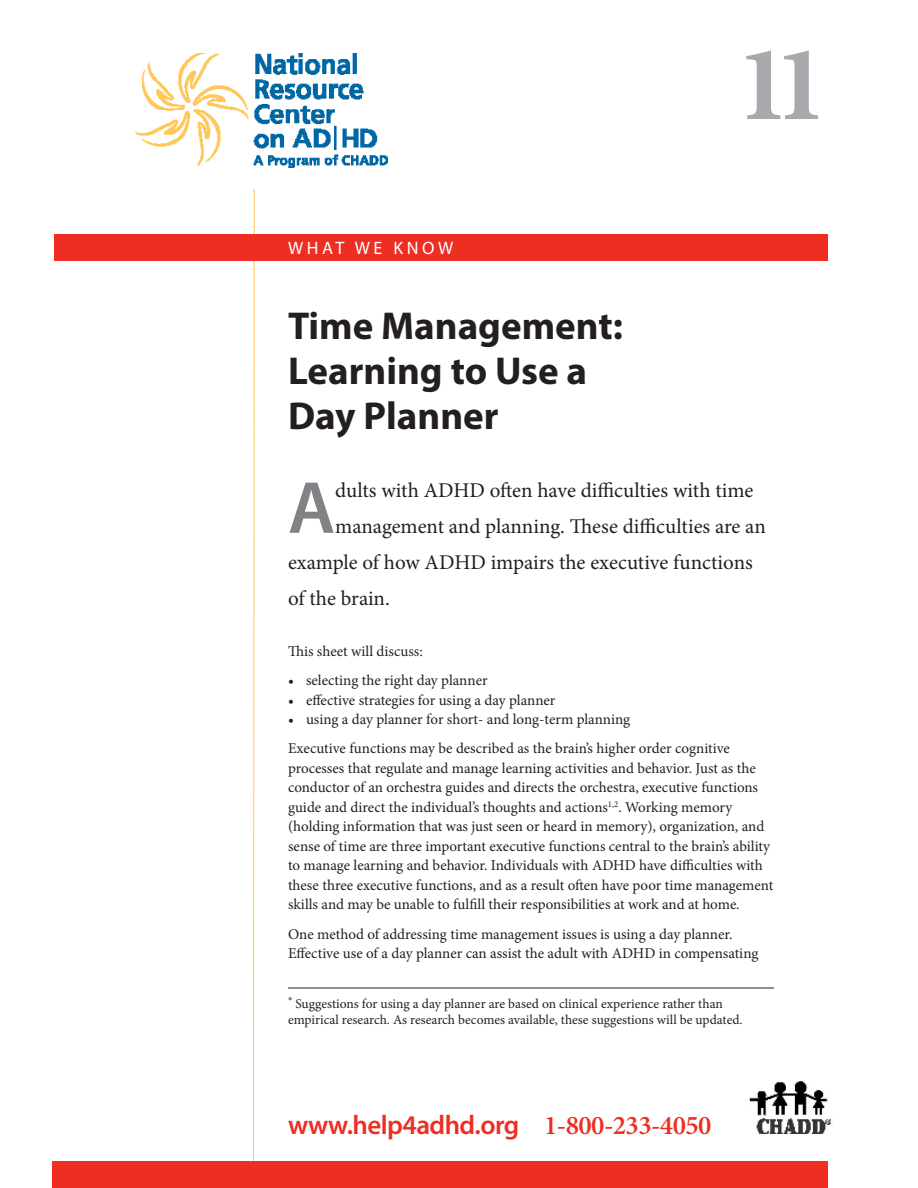
<style>
.page{position:relative;width:918px;height:1188px;background:#fff}
.page>*{position:absolute;margin:0;border:0;box-sizing:border-box;transform-origin:0 0}
.t1{font:700 108px "Minion Pro";color:#a8a9ad}
.WWK_Intro_paragraph{font:600 74.4px "Myriad Pro";color:#808285}
.WWK_main_head{font:700 39px/45px "Myriad Pro";color:#231f20}
.t2{font:600 27px "Myriad Pro";letter-spacing:-.02em;color:#ee2e22}
.WWK_Intro_paragraph-2{font:21px "Minion Pro";color:#231f20}
.t3{font:18px "Myriad Pro";letter-spacing:.2em;color:#fff}
.WWK_main_text{font:15px/19.5px "Minion Pro";color:#231f20}
.WWK_bullets_text_no{font:15px "Minion Pro";color:#231f20}
.WWK_bullets_space_af{font:15px "Minion Pro";letter-spacing:-.005em;color:#231f20}
.WWK_footnote{font:13.5px/16.5px "Minion Pro";color:#231f20}
.s1{font-family:"Minion Pro"}
</style>
<div class="page">
<svg style="left:253px;top:189px;width:2px;height:972px"></svg>
<div style="left:53px;top:1161px;width:775px;height:27px;background:#ee2e22"></div>
<img style="left:135px;top:53px;width:253px;height:115px">
<img style="left:749px;top:1081px;width:84px;height:53px">
<div style="left:54px;top:234px;width:774px;height:27px;background:#ee2e22"></div>
<hr style="left:288px;top:988px;width:486px;height:1px;background:#231f20">
<p class="t3" style="left:288px;top:237px;width:167px">WHAT WE KNOW</p>
<p class="WWK_main_head" style="left:288px;top:302px;width:336px">Time Management:<br>Learning to Use a<br>Day Planner</p>
<h1 class="t1" style="left:736px;top:8px;width:93px">11</h1>
<p class="WWK_Intro_paragraph" style="left:288px;top:460px;width:49px">A</p>
<p class="WWK_Intro_paragraph-2" style="left:335px;top:476px;width:420px">dults with ADHD often have difficulties with time</p>
<p class="WWK_Intro_paragraph-2" style="left:335px;top:512px;width:432px">management and planning. These difficulties are an</p>
<p class="WWK_Intro_paragraph-2" style="left:288px;top:548px;width:466px">example of how ADHD impairs the executive functions</p>
<p class="WWK_Intro_paragraph-2" style="left:288px;top:584px;width:103px">of the brain.</p>
<p class="WWK_main_text" style="left:288px;top:641px;width:136px">This sheet will discuss:</p>
<p class="WWK_bullets_text_no" style="left:288px;top:670px;width:201px">• selecting the right day planner</p>
<p class="WWK_bullets_text_no" style="left:288px;top:690px;width:269px">• effective strategies for using a day planner</p>
<p class="WWK_bullets_space_af" style="left:288px;top:709px;width:344px">• using a day planner for short- and long-term planning</p>
<p class="WWK_main_text" style="left:288px;top:739px;width:487px">Executive functions may be described as the brain’s higher order cognitive processes that regulate and manage learning activities and behavior. Just as the conductor of an orchestra guides and directs the orchestra, executive functions guide and direct the individual’s thoughts and actions<sup>1,2</sup>. Working memory (holding information that was just seen or heard in memory), organization, and sense of time are three important executive functions central to the brain’s ability to manage learning and behavior. Individuals with ADHD have difficulties with these three executive functions, and as a result often have poor time management skills and may be unable to fulfill their responsibilities at work and at home.</p>
<p class="WWK_main_text" style="left:288px;top:924px;width:472px">One method of addressing time management issues is using a day planner.<br>Effective use of a day planner can assist the adult with ADHD in compensating</p>
<p class="WWK_footnote" style="left:288px;top:995px;width:456px"><sup>*</sup> Suggestions for using a day planner are based on clinical experience rather than empirical research. As research becomes available, these suggestions will be updated.</p>
<h3 class="t2" style="left:288px;top:1108px;width:425px">www.help4adhd.org <span class="s1">1-800-233-4050</span></h3>
</div>
